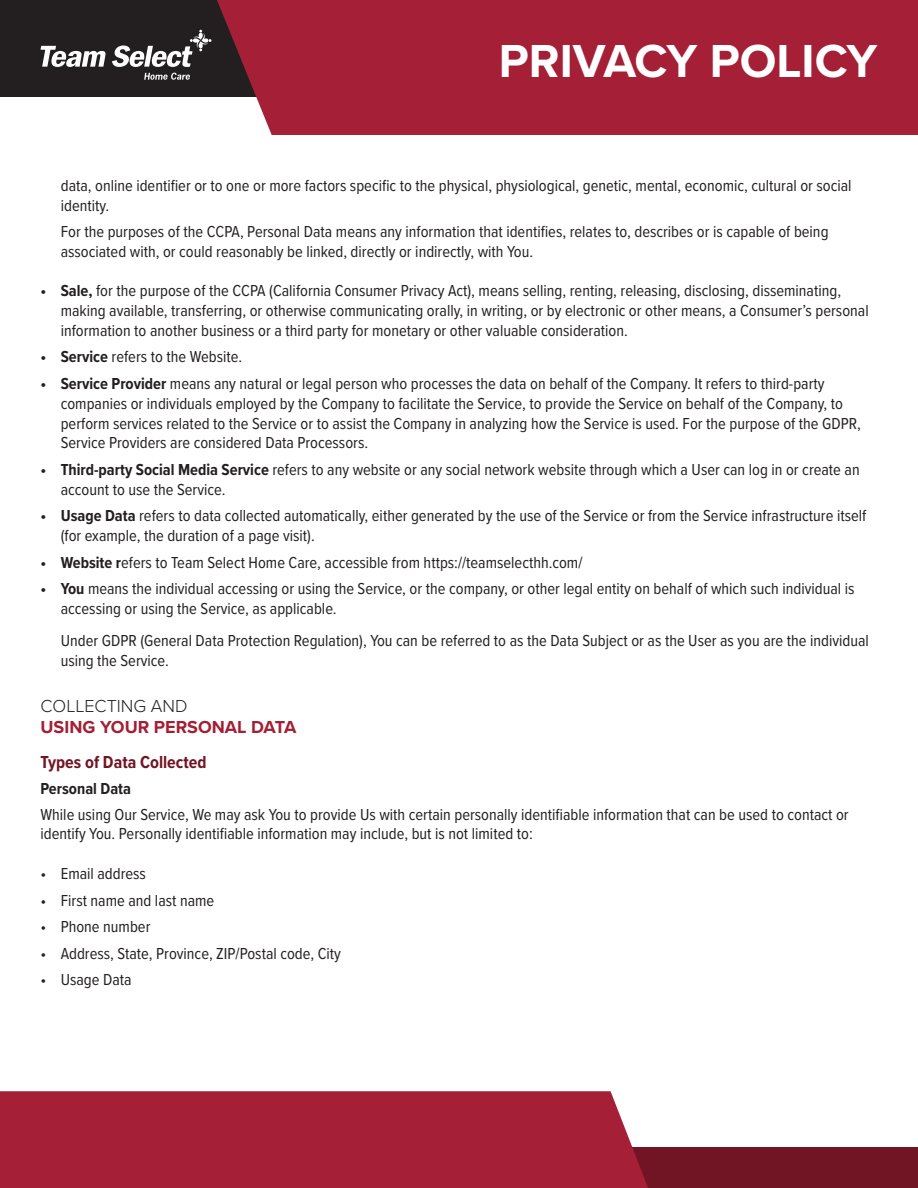
<style>
.page{position:relative;width:918px;height:1188px;background:#fff}
.page>*{position:absolute;margin:0;border:0;box-sizing:border-box;transform-origin:0 0}
.t1{font:700 48px "Proxima Nova";color:#fff}
.t2{font:700 18px "Proxima Nova";color:#a31f35}
.t3{font:700 18px "Proxima Nova Cond";color:#711423}
.t4{font:300 18px "Proxima Nova";color:#231f20}
.t5{font:16.5px/19.8px "Proxima Nova Cond";color:#231f20}
.t6{font:700 16.5px "Proxima Nova Cond";color:#231f20}
.s1{font-weight:700}
</style>
<div class="page">
<div style="left:0;top:0;width:340px;height:97px;background:#231f20"></div>
<div style="left:217px;top:0;width:701px;height:135px;background:#a51f36"></div>
<div style="left:578px;top:1148px;width:340px;height:40px;background:#711423"></div>
<div style="left:0;top:1091px;width:653px;height:97px;background:#a51f36"></div>
<svg style="left:40px;top:46px;width:66px;height:21px"></svg>
<svg style="left:144px;top:73px;width:46px;height:7px"></svg>
<svg style="left:112px;top:30px;width:100px;height:37px"></svg>
<h1 class="t1" style="left:499px;top:26px;width:380px">PRIVACY POLICY</h1>
<p class="t5" style="left:61px;top:175px;width:792px">data, online identifier or to one or more factors specific to the physical, physiological, genetic, mental, economic, cultural or social identity.</p>
<p class="t5" style="left:61px;top:221px;width:769px">For the purposes of the CCPA, Personal Data means any information that identifies, relates to, describes or is capable of being associated with, or could reasonably be linked, directly or indirectly, with You.</p>
<p class="t5" style="left:61px;top:280px;width:809px;text-indent:-20px"><span class="s1">• Sale,</span> for the purpose of the CCPA (California Consumer Privacy Act), means selling, renting, releasing, disclosing, disseminating, making available, transferring, or otherwise communicating orally, in writing, or by electronic or other means, a Consumer’s personal information to another business or a third party for monetary or other valuable consideration.</p>
<p class="t5" style="left:41px;top:346px;width:203px"><span class="s1">• Service</span> refers to the Website.</p>
<p class="t5" style="left:61px;top:373px;width:802px;text-indent:-20px"><span class="s1">• Service Provider</span> means any natural or legal person who processes the data on behalf of the Company. It refers to third-party companies or individuals employed by the Company to facilitate the Service, to provide the Service on behalf of the Company, to perform services related to the Service or to assist the Company in analyzing how the Service is used. For the purpose of the GDPR, Service Providers are considered Data Processors.</p>
<p class="t5" style="left:61px;top:459px;width:800px;text-indent:-20px"><span class="s1">• Third-party Social Media Service</span> refers to any website or any social network website through which a User can log in or create an account to use the Service.</p>
<p class="t5" style="left:61px;top:505px;width:807px;text-indent:-20px"><span class="s1">• Usage Data</span> refers to data collected automatically, either generated by the use of the Service or from the Service infrastructure itself (for example, the duration of a page visit).</p>
<p class="t5" style="left:41px;top:552px;width:543px"><span class="s1">• Website r</span>efers to Team Select Home Care, accessible from https://teamselecthh.com/</p>
<p class="t5" style="left:61px;top:578px;width:795px;text-indent:-20px"><span class="s1">• You</span> means the individual accessing or using the Service, or the company, or other legal entity on behalf of which such individual is accessing or using the Service, as applicable.</p>
<p class="t5" style="left:61px;top:630px;width:810px">Under GDPR (General Data Protection Regulation), You can be referred to as the Data Subject or as the User as you are the individual using the Service.</p>
<p class="t4" style="left:40px;top:692px;width:149px">COLLECTING AND</p>
<p class="t2" style="left:40px;top:714px;width:257px">USING YOUR PERSONAL DATA</p>
<p class="t3" style="left:40px;top:749px;width:168px">Types of Data Collected</p>
<p class="t6" style="left:40px;top:776px;width:92px">Personal Data</p>
<p class="t5" style="left:40px;top:804px;width:810px">While using Our Service, We may ask You to provide Us with certain personally identifiable information that can be used to contact or identify You. Personally identifiable information may include, but is not limited to:</p>
<p class="t5" style="left:40px;top:863px;width:107px">• Email address</p>
<p class="t5" style="left:40px;top:889px;width:175px">• First name and last name</p>
<p class="t5" style="left:40px;top:916px;width:111px">• Phone number</p>
<p class="t5" style="left:40px;top:943px;width:302px">• Address, State, Province, ZIP/Postal code, City</p>
<p class="t5" style="left:40px;top:969px;width:93px">• Usage Data</p>
</div>
